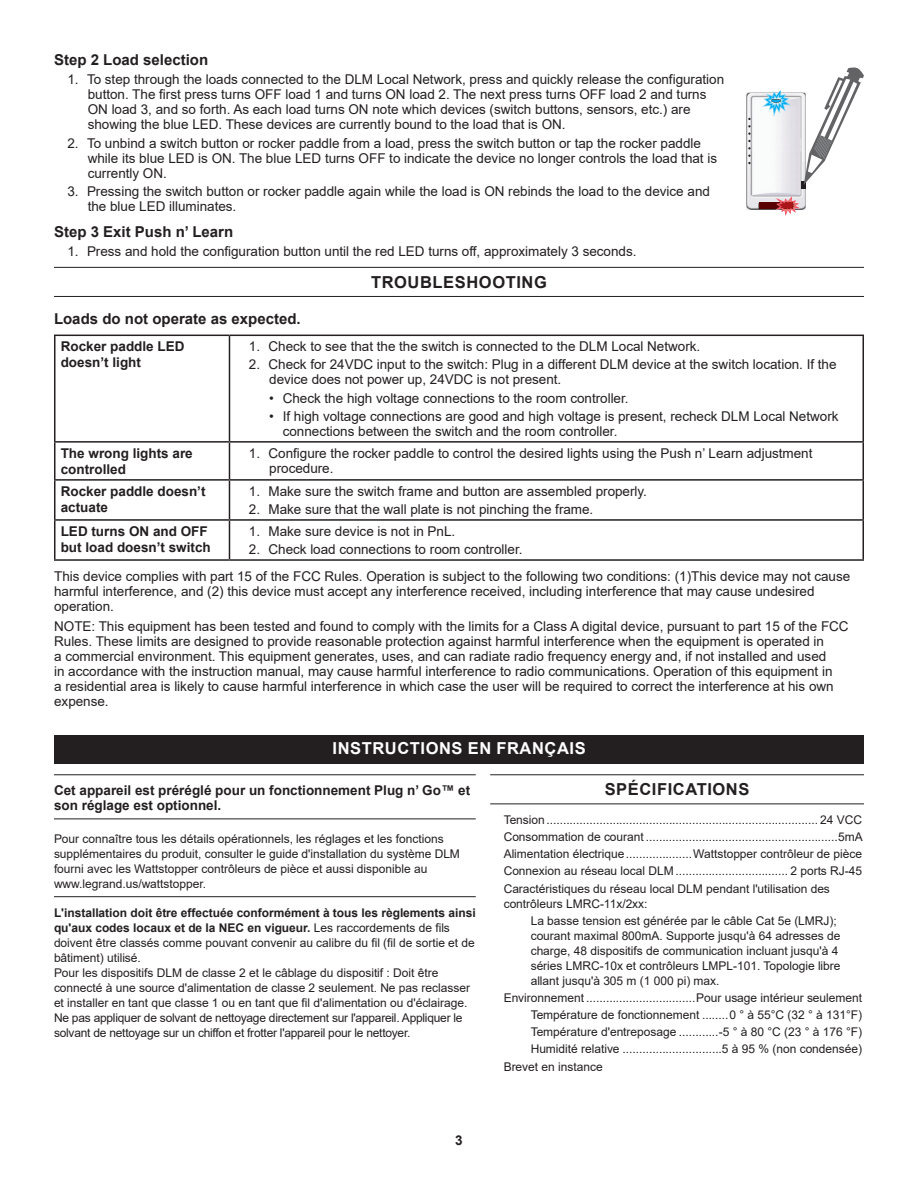
<style>
.page{position:relative;width:918px;height:1188px;background:#fff}
.page>*{position:absolute;margin:0;border:0;box-sizing:border-box;transform-origin:0 0}
.Head_1{font:700 16.5px "Arial";letter-spacing:.035em;color:#231f20}
.French_Spanish_Head{font:700 16.5px "Arial";letter-spacing:.035em;color:#fff}
.Head_2{font:700 15px "Arial";color:#231f20}
.Body_Text{font:13.5px/15px "Arial";color:#231f20}
.Head_3{font:700 13.5px/16.2px "Arial";color:#231f20}
.Border_Top_Bottom{font:700 13.5px/15px "Arial";color:#231f20}
.List_Specifications{font:12px/15px "Arial";color:#231f20}
.Contact_and_Rev_Info{font:12px/15px "Arial";color:#231f20}
.Border_Bottom{font:12px/15px "Arial";color:#231f20}
.Contact_and_Rev_Info-2{font:12px/15px "Arial";letter-spacing:-.02em;color:#231f20}
.s1{font-weight:700}
</style>
<div class="page">
<hr style="left:54px;top:267px;width:810px;height:1px;background:#231f20">
<hr style="left:54px;top:296px;width:810px;height:1px;background:#231f20">
<hr style="left:54px;top:335px;width:175px;height:1px;background:#231f20">
<hr style="left:54px;top:336px;width:2px;height:105px;background:#231f20">
<hr style="left:229px;top:335px;width:635px;height:1px;background:#231f20">
<hr style="left:229px;top:336px;width:1px;height:105px;background:#231f20">
<hr style="left:862px;top:336px;width:2px;height:105px;background:#231f20">
<hr style="left:54px;top:441px;width:175px;height:2px;background:#231f20">
<hr style="left:54px;top:443px;width:2px;height:36px;background:#231f20">
<hr style="left:229px;top:441px;width:635px;height:2px;background:#231f20">
<hr style="left:229px;top:443px;width:1px;height:36px;background:#231f20">
<hr style="left:862px;top:443px;width:2px;height:36px;background:#231f20">
<hr style="left:54px;top:479px;width:175px;height:2px;background:#231f20">
<hr style="left:54px;top:481px;width:2px;height:38px;background:#231f20">
<hr style="left:229px;top:479px;width:635px;height:2px;background:#231f20">
<hr style="left:229px;top:481px;width:1px;height:38px;background:#231f20">
<hr style="left:862px;top:481px;width:2px;height:38px;background:#231f20">
<hr style="left:54px;top:519px;width:175px;height:2px;background:#231f20">
<hr style="left:54px;top:521px;width:2px;height:38px;background:#231f20">
<hr style="left:229px;top:519px;width:635px;height:2px;background:#231f20">
<hr style="left:229px;top:521px;width:1px;height:38px;background:#231f20">
<hr style="left:862px;top:521px;width:2px;height:38px;background:#231f20">
<hr style="left:54px;top:559px;width:175px;height:2px;background:#231f20">
<hr style="left:229px;top:559px;width:635px;height:2px;background:#231f20">
<img style="left:746px;top:93px;width:60px;height:117px">
<svg style="left:748px;top:118px;width:3px;height:9px"></svg>
<svg style="left:748px;top:133px;width:3px;height:16px"></svg>
<svg style="left:748px;top:155px;width:3px;height:9px"></svg>
<div style="left:801px;top:181px;width:5px;height:8px;background:#231f20"></div>
<svg style="left:804px;top:68px;width:60px;height:116px"></svg>
<div style="left:759px;top:202px;width:34px;height:7px;background:#590000"></div>
<svg style="left:776px;top:196px;width:24px;height:20px"></svg>
<svg style="left:762px;top:90px;width:29px;height:27px"></svg>
<div style="left:54px;top:735px;width:810px;height:29px;background:#231f20"></div>
<hr style="left:490px;top:774px;width:374px;height:1px;background:#231f20">
<hr style="left:490px;top:804px;width:374px;height:1px;background:#231f20">
<hr style="left:54px;top:774px;width:422px;height:1px;background:#231f20">
<hr style="left:54px;top:819px;width:422px;height:1px;background:#231f20">
<hr style="left:54px;top:896px;width:422px;height:1px;background:#231f20">
<p class="Head_2" style="left:54px;top:49px;width:156px">Step 2 Load selection</p>
<p class="Body_Text" style="left:88px;top:72px;width:638px;text-indent:-20px">1. To step through the loads connected to the DLM Local Network, press and quickly release the configuration button. The first press turns OFF load 1 and turns ON load 2. The next press turns OFF load 2 and turns ON load 3, and so forth. As each load turns ON note which devices (switch buttons, sensors, etc.) are showing the blue LED. These devices are currently bound to the load that is ON.</p>
<p class="Body_Text" style="left:88px;top:135px;width:631px;text-indent:-20px">2. To unbind a switch button or rocker paddle from a load, press the switch button or tap the rocker paddle while its blue LED is ON. The blue LED turns OFF to indicate the device no longer controls the load that is currently ON.</p>
<p class="Body_Text" style="left:88px;top:184px;width:624px;text-indent:-20px">3. Pressing the switch button or rocker paddle again while the load is ON rebinds the load to the device and the blue LED illuminates.</p>
<p class="Head_2" style="left:54px;top:221px;width:181px">Step 3 Exit Push n’ Learn</p>
<p class="Body_Text" style="left:68px;top:244px;width:571px">1. Press and hold the configuration button until the red LED turns off, approximately 3 seconds.</p>
<p class="Head_1" style="left:371px;top:271px;width:177px">TROUBLESHOOTING</p>
<p class="Head_2" style="left:54px;top:308px;width:248px">Loads do not operate as expected.</p>
<p class="Head_3" style="left:61px;top:338px;width:125px">Rocker paddle LED doesn’t light</p>
<p class="Body_Text" style="left:249px;top:339px;width:453px">1. Check to see that the the switch is connected to the DLM Local Network.</p>
<p class="Body_Text" style="left:269px;top:357px;width:569px;text-indent:-20px">2. Check for 24VDC input to the switch: Plug in a different DLM device at the switch location. If the device does not power up, 24VDC is not present.</p>
<p class="Body_Text" style="left:269px;top:390px;width:361px">• Check the high voltage connections to the room controller.</p>
<p class="Body_Text" style="left:283px;top:409px;width:557px;text-indent:-14px">• If high voltage connections are good and high voltage is present, recheck DLM Local Network connections between the switch and the room controller.</p>
<p class="Head_3" style="left:61px;top:445px;width:134px">The wrong lights are controlled</p>
<p class="Body_Text" style="left:269px;top:445px;width:545px;text-indent:-20px">1. Configure the rocker paddle to control the desired lights using the Push n’ Learn adjustment procedure.</p>
<p class="Head_3" style="left:61px;top:483px;width:146px">Rocker paddle doesn’t actuate</p>
<p class="Body_Text" style="left:249px;top:483px;width:400px">1. Make sure the switch frame and button are assembled properly.</p>
<p class="Body_Text" style="left:249px;top:502px;width:346px">2. Make sure that the wall plate is not pinching the frame.</p>
<p class="Head_3" style="left:61px;top:523px;width:152px">LED turns ON and OFF but load doesn’t switch</p>
<p class="Body_Text" style="left:249px;top:523px;width:208px">1. Make sure device is not in PnL.</p>
<p class="Body_Text" style="left:249px;top:542px;width:275px">2. Check load connections to room controller.</p>
<p class="Body_Text" style="left:54px;top:569px;width:798px">This device complies with part 15 of the FCC Rules. Operation is subject to the following two conditions: (1)This device may not cause harmful interference, and (2) this device must accept any interference received, including interference that may cause undesired operation.</p>
<p class="Body_Text" style="left:54px;top:618px;width:796px">NOTE: This equipment has been tested and found to comply with the limits for a Class A digital device, pursuant to part 15 of the FCC Rules. These limits are designed to provide reasonable protection against harmful interference when the equipment is operated in<br>a commercial environment. This equipment generates, uses, and can radiate radio frequency energy and, if not installed and used<br>in accordance with the instruction manual, may cause harmful interference to radio communications. Operation of this equipment in<br>a residential area is likely to cause harmful interference in which case the user will be required to correct the interference at his own expense.</p>
<p class="French_Spanish_Head" style="left:333px;top:737px;width:255px">INSTRUCTIONS EN FRANÇAIS</p>
<p class="Head_1" style="left:605px;top:778px;width:146px">SPÉCIFICATIONS</p>
<p class="List_Specifications" style="left:504px;top:812px;width:360px">Tension.................................................................................. 24 VCC</p>
<p class="List_Specifications" style="left:504px;top:829px;width:361px">Consommation de courant ..........................................................5mA</p>
<p class="List_Specifications" style="left:504px;top:846px;width:360px">Alimentation électrique....................Wattstopper contrôleur de pièce</p>
<p class="List_Specifications" style="left:504px;top:864px;width:360px">Connexion au réseau local DLM .................................. 2 ports RJ-45</p>
<p class="List_Specifications" style="left:504px;top:881px;width:328px">Caractéristiques du réseau local DLM pendant l'utilisation des contrôleurs LMRC‑11x/2xx:</p>
<p class="List_Specifications" style="left:531px;top:913px;width:311px">La basse tension est générée par le câble Cat 5e (LMRJ); courant maximal 800mA. Supporte jusqu'à 64 adresses de charge, 48 dispositifs de communication incluant jusqu'à 4 séries LMRC-10x et contrôleurs LMPL-101. Topologie libre allant jusqu'à 305 m (1 000 pi) max.</p>
<p class="List_Specifications" style="left:504px;top:990px;width:360px">Environnement .................................Pour usage intérieur seulement</p>
<p class="List_Specifications" style="left:531px;top:1007px;width:333px">Température de fonctionnement ........0 ° à 55°C (32 ° à 131°F)</p>
<p class="List_Specifications" style="left:531px;top:1024px;width:333px">Température d'entreposage ............-5 ° à 80 °C (23 ° à 176 °F)</p>
<p class="List_Specifications" style="left:531px;top:1042px;width:333px">Humidité relative ..............................5 à 95 % (non condensée)</p>
<p class="List_Specifications" style="left:504px;top:1059px;width:100px">Brevet en instance</p>
<p class="Border_Top_Bottom" style="left:54px;top:783px;width:418px">Cet appareil est préréglé pour un fonctionnement Plug n’ Go™ et son réglage est optionnel.</p>
<p class="Border_Bottom" style="left:54px;top:831px;width:407px">Pour connaître tous les détails opérationnels, les réglages et les fonctions supplémentaires du produit, consulter le guide d'installation du système DLM fourni avec les Wattstopper contrôleurs de pièce et aussi disponible au www.legrand.us/wattstopper.</p>
<p class="Contact_and_Rev_Info" style="left:54px;top:905px;width:423px"><span class="s1">L'installation doit être effectuée conformément à tous les règlements ainsi qu'aux codes locaux et de la NEC en vigueur.</span> Les raccordements de fils doivent être classés comme pouvant convenir au calibre du fil (fil de sortie et de bâtiment) utilisé.</p>
<p class="Contact_and_Rev_Info" style="left:54px;top:965px;width:418px">Pour les dispositifs DLM de classe 2 et le câblage du dispositif : Doit être connecté à une source d'alimentation de classe 2 seulement. Ne pas reclasser et installer en tant que classe 1 ou en tant que fil d'alimentation ou d'éclairage.</p>
<p class="Contact_and_Rev_Info-2" style="left:54px;top:1010px;width:410px">Ne pas appliquer de solvant de nettoyage directement sur l'appareil. Appliquer le solvant de nettoyage sur un chiffon et frotter l'appareil pour le nettoyer.</p>
<p class="Border_Top_Bottom" style="left:455px;top:1133px;width:9px">3</p>
</div>
